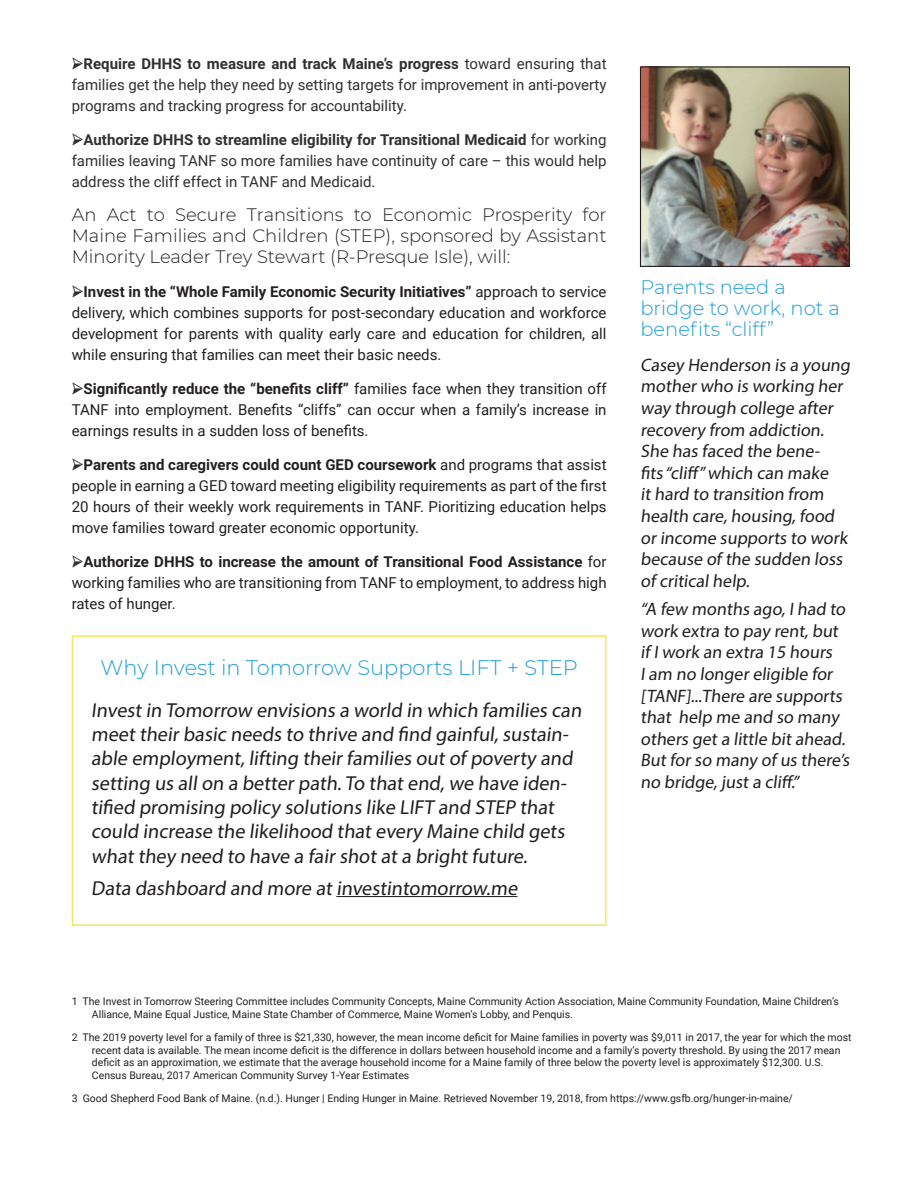
<style>
.page{position:relative;width:918px;height:1188px;background:#fff}
.page>*{position:absolute;margin:0;border:0;box-sizing:border-box;transform-origin:0 0}
.Bottom_centered_tag{font:300 21px "Montserrat";color:#209cd7}
.Quotes_sidebars_Crim{font:20.25px/24.3px "Myriad Pro";color:#231f20}
.Body_Roboto_10_14_Le{font:300 19.5px/21px "Montserrat";color:#209cd7}
.Quotes_sidebars_Crim-2{font:18px/21.6px "Myriad Pro";color:#231f20}
.Body_10_14_justified{font:300 18px/21px "Montserrat";color:#231f20;text-align:justify}
.Body_10_14_justified-2{font:15px/21px "Roboto";color:#231f20;text-align:justify}
.Body_10_14_justified-3{font:15px/21px "Roboto";color:#312f30;text-align:justify}
.t1{font:10.5px/12.6px "Roboto";color:#231f20}
.s1{font-family:"Minion Pro";font-size:21px}
.s2{font-weight:700}
.s3{font-family:"Minion Pro";font-size:21px;color:#312f30}
</style>
<div class="page">
<img style="left:642px;top:68px;width:206px;height:197px">
<div style="left:640px;top:66px;width:210px;height:201px;border:1px solid #231f20"></div>
<hr style="left:336px;top:896px;width:181px;height:1px;background:#231f20">
<div style="left:72px;top:635px;width:535px;height:291px;border:2px solid #f4e65c"></div>
<p class="Body_10_14_justified-3" style="left:72px;top:53px;width:536px"><span class="s1">➢</span><span class="s2">Require DHHS to measure and track Maine’s progress</span> toward ensuring that families get the help they need by setting targets for improvement in anti-poverty programs and tracking progress for accountability.</p>
<p class="Body_10_14_justified-3" style="left:72px;top:129px;width:536px"><span class="s1">➢</span><span class="s2">Authorize DHHS to streamline eligibility for Transitional Medicaid</span> for working families leaving TANF so more families have continuity of care – this would help address the cliff effect in TANF and Medicaid.</p>
<p class="Body_10_14_justified" style="left:72px;top:204px;width:536px">An Act to Secure Transitions to Economic Prosperity for Maine Families and Children (STEP), sponsored by Assistant Minority Leader Trey Stewart (R-Presque Isle), will:</p>
<p class="Body_10_14_justified-2" style="left:72px;top:281px;width:536px"><span class="s3">➢</span><span class="s2">Invest in the “Whole Family Economic Security Initiatives”</span> approach to service delivery, which combines supports for post-secondary education and workforce development for parents with quality early care and education for children, all while ensuring that families can meet their basic needs.</p>
<p class="Body_10_14_justified-2" style="left:72px;top:378px;width:536px"><span class="s3">➢</span><span class="s2">Significantly reduce the “benefits cliff”</span> families face when they transition off TANF into employment. Benefits “cliffs” can occur when a family’s increase in earnings results in a sudden loss of benefits.</p>
<p class="Body_10_14_justified-2" style="left:72px;top:454px;width:536px"><span class="s3">➢</span><span class="s2">Parents and caregivers could count GED coursework</span> and programs that assist people in earning a GED toward meeting eligibility requirements as part of the first 20 hours of their weekly work requirements in TANF. Pioritizing education helps move families toward greater economic opportunity.</p>
<p class="Body_10_14_justified-2" style="left:72px;top:551px;width:536px"><span class="s3">➢</span><span class="s2">Authorize DHHS to increase the amount of Transitional Food Assistance</span> for working families who are transitioning from TANF to employment, to address high rates of hunger.</p>
<p class="Bottom_centered_tag" style="left:100px;top:654px;width:479px">Why Invest in Tomorrow Supports LIFT + STEP</p>
<p class="Quotes_sidebars_Crim" style="left:91px;top:698px;width:495px">Invest in Tomorrow envisions a world in which families can meet their basic needs to thrive and find gainful, sustain&shy;able employment, lifting their families out of poverty and setting us all on a better path.To that end, we have iden&shy;tified promising policy solutions like LIFT and STEP that could increase the likelihood that every Maine child gets what they need to have a fair shot at a bright future.</p>
<p class="Quotes_sidebars_Crim" style="left:91px;top:875px;width:431px">Data dashboard and more at investintomorrow.me</p>
<p class="Body_Roboto_10_14_Le" style="left:640px;top:276px;width:201px">Parents need a bridge to work, not a benefits “cliff”</p>
<p class="Quotes_sidebars_Crim-2" style="left:640px;top:354px;width:214px">Casey Henderson is a young mother who is working her way through college after recovery from addiction.<br>She has faced the bene-<br>fits “cliff”which can make<br>it hard to transition from health care, housing, food or income supports to work because of the sudden loss of critical help.</p>
<p class="Quotes_sidebars_Crim-2" style="left:640px;top:598px;width:213px">“A few months ago, I had to work extra to pay rent, but if I work an extra 15 hours<br>I am no longer eligible for [TANF]...There are supports that help me and so many others get a little bit ahead.<br>But for so many of us there’s no bridge, just a cliff.”</p>
<p class="t1" style="left:92px;top:995px;width:749px;text-indent:-20px">1 The Invest in Tomorrow Steering Committee includes Community Concepts, Maine Community Action Association, Maine Community Foundation, Maine Children’s<br>Alliance, Maine Equal Justice, Maine State Chamber of Commerce, Maine Women’s Lobby, and Penquis.</p>
<p class="t1" style="left:92px;top:1031px;width:761px;text-indent:-20px">2 The 2019 poverty level for a family of three is $21,330, however, the mean income deficit for Maine families in poverty was $9,011 in 2017, the year for which the most recent data is available. The mean income deficit is the difference in dollars between household income and a family’s poverty threshold. By using the 2017 mean deficit as an approximation, we estimate that the average household income for a Maine family of three below the poverty level is approximately $12,300. U.S.<br>Census Bureau, 2017 American Community Survey 1-Year Estimates</p>
<p class="t1" style="left:72px;top:1092px;width:723px">3 Good Shepherd Food Bank of Maine. (n.d.). Hunger | Ending Hunger in Maine. Retrieved November 19, 2018, from https://www.gsfb.org/hunger-in-maine/</p>
</div>
